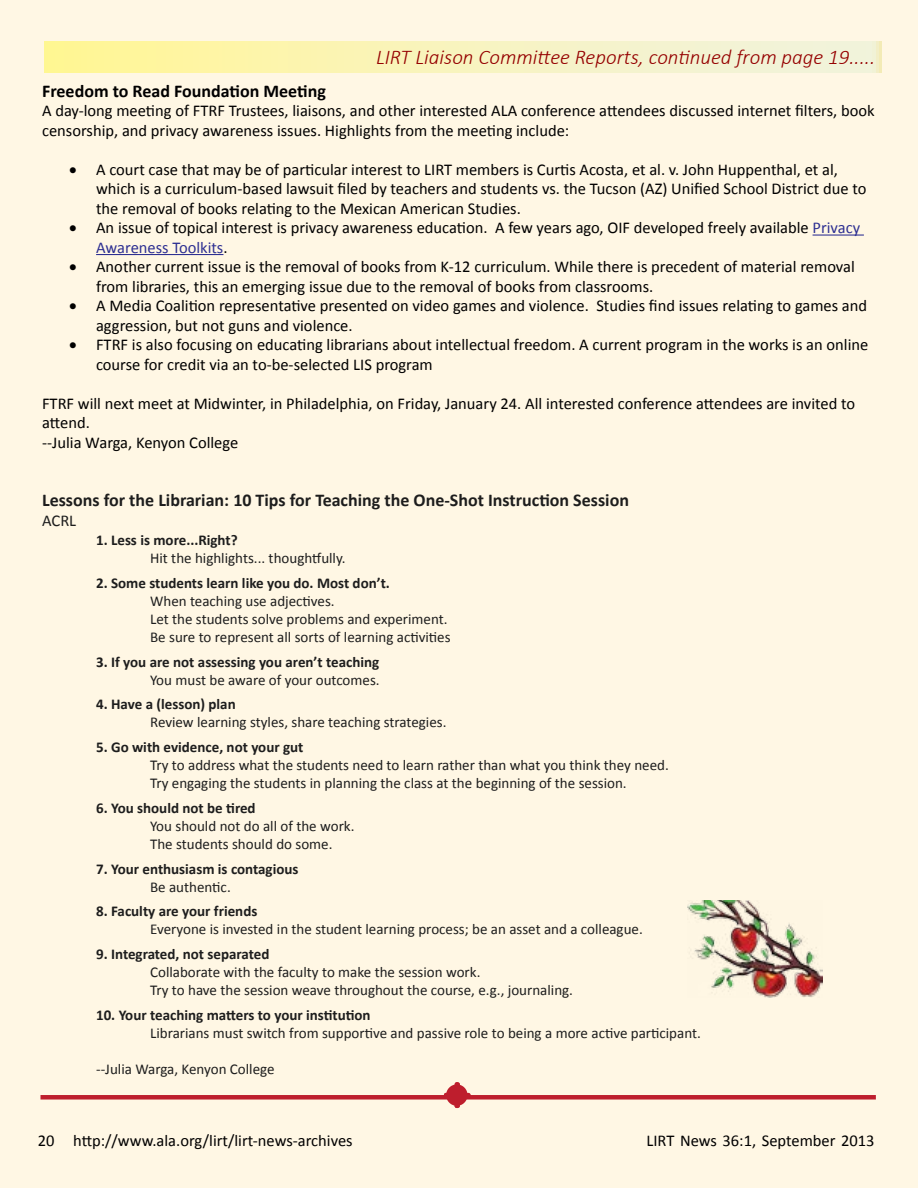
<style>
.page{position:relative;width:918px;height:1188px;background:#fff7e4}
.page>*{position:absolute;margin:0;border:0;box-sizing:border-box;transform-origin:0 0}
.t1{font:italic 300 21px "Calibri";color:#950000}
.t2{font:700 18px "Calibri";color:#1d1d1d}
.t3{font:700 18px "Calibri";color:#000}
.t4{font:16.5px/19.5px "Calibri";color:#000}
.t5{font:16.5px "Calibri";color:#1d1d1d}
.t6{font:15px/18px "Calibri";color:#1d1d1d}
.t7{font:700 15px "Calibri";color:#1d1d1d}
.s1{color:#2e3092}
</style>
<div class="page">
<hr style="left:813px;top:235px;width:51px;height:1px;background:#2e3092">
<hr style="left:96px;top:254px;width:127px;height:1px;background:#2e3092">
<img style="left:688px;top:901px;width:134px;height:96px">
<div style="left:44px;top:41px;width:838px;height:31px;background:linear-gradient(to right,#fff697,#f0f2e1)"></div>
<div style="left:40px;top:1095px;width:836px;height:5px;background:#be1e2d"></div>
<svg style="left:442px;top:1082px;width:30px;height:27px"></svg>
<p class="t1" style="left:376px;top:44px;width:501px">LIRT Liaison Committee Reports, continued from page 19.....</p>
<p class="t3" style="left:42px;top:79px;width:285px">Freedom to Read Foundation Meeting</p>
<p class="t4" style="left:42px;top:101px;width:834px">A day-long meeting of FTRF Trustees, liaisons, and other interested ALA conference attendees discussed internet filters, book censorship, and privacy awareness issues. Highlights from the meeting include:</p>
<p class="t4" style="left:96px;top:160px;width:772px;text-indent:-27px">• A court case that may be of particular interest to LIRT members is Curtis Acosta, et al. v. John Huppenthal, et al, which is a curriculum-based lawsuit filed by teachers and students vs. the Tucson (AZ) Unified School District due to the removal of books relating to the Mexican American Studies.</p>
<p class="t4" style="left:96px;top:218px;width:766px;text-indent:-27px">• An issue of topical interest is privacy awareness education. A few years ago, OIF developed freely available <span class="s1">Privacy<br>Awareness Toolkits</span>.</p>
<p class="t4" style="left:96px;top:257px;width:760px;text-indent:-27px">• Another current issue is the removal of books from K-12 curriculum. While there is precedent of material removal from libraries, this an emerging issue due to the removal of books from classrooms.</p>
<p class="t4" style="left:96px;top:296px;width:773px;text-indent:-27px">• A Media Coalition representative presented on video games and violence. Studies find issues relating to games and aggression, but not guns and violence.</p>
<p class="t4" style="left:96px;top:335px;width:774px;text-indent:-27px">• FTRF is also focusing on educating librarians about intellectual freedom. A current program in the works is an online course for credit via an to-be-selected LIS program</p>
<p class="t4" style="left:42px;top:394px;width:815px">FTRF will next meet at Midwinter, in Philadelphia, on Friday, January 24. All interested conference attendees are invited to attend.<br>--Julia Warga, Kenyon College</p>
<p class="t2" style="left:42px;top:489px;width:588px">Lessons for the Librarian: 10 Tips for Teaching the One-Shot Instruction Session</p>
<p class="t5" style="left:42px;top:510px;width:36px">ACRL</p>
<p class="t7" style="left:96px;top:531px;width:143px">1. Less is more...Right?</p>
<p class="t6" style="left:150px;top:549px;width:197px">Hit the highlights... thoughtfully.</p>
<p class="t7" style="left:96px;top:573px;width:295px">2. Some students learn like you do. Most don’t.</p>
<p class="t6" style="left:150px;top:592px;width:302px">When teaching use adjectives.<br>Let the students solve problems and experiment.<br>Be sure to represent all sorts of learning activities</p>
<p class="t7" style="left:96px;top:652px;width:285px">3. If you are not assessing you aren’t teaching</p>
<p class="t6" style="left:150px;top:671px;width:231px">You must be aware of your outcomes.</p>
<p class="t7" style="left:96px;top:695px;width:141px">4. Have a (lesson) plan</p>
<p class="t6" style="left:150px;top:713px;width:298px">Review learning styles, share teaching strategies.</p>
<p class="t7" style="left:96px;top:738px;width:209px">5. Go with evidence, not your gut</p>
<p class="t6" style="left:150px;top:756px;width:520px">Try to address what the students need to learn rather than what you think they need.<br>Try engaging the students in planning the class at the beginning of the session.</p>
<p class="t7" style="left:96px;top:798px;width:161px">6. You should not be tired</p>
<p class="t6" style="left:150px;top:817px;width:206px">You should not do all of the work.<br>The students should do some.</p>
<p class="t7" style="left:96px;top:859px;width:204px">7. Your enthusiasm is contagious</p>
<p class="t6" style="left:150px;top:878px;width:82px">Be authentic.</p>
<p class="t7" style="left:96px;top:902px;width:163px">8. Faculty are your friends</p>
<p class="t6" style="left:150px;top:920px;width:494px">Everyone is invested in the student learning process; be an asset and a colleague.</p>
<p class="t7" style="left:96px;top:945px;width:175px">9. Integrated, not separated</p>
<p class="t6" style="left:150px;top:963px;width:424px">Collaborate with the faculty to make the session work.<br>Try to have the session weave throughout the course, e.g., journaling.</p>
<p class="t7" style="left:96px;top:1005px;width:276px">10. Your teaching matters to your institution</p>
<p class="t6" style="left:150px;top:1024px;width:552px">Librarians must switch from supportive and passive role to being a more active participant.</p>
<p class="t6" style="left:96px;top:1060px;width:180px">--Julia Warga, Kenyon College</p>
<p class="t4" style="left:38px;top:1130px;width:316px">20 http://www.ala.org/lirt/lirt-news-archives</p>
<p class="t4" style="left:646px;top:1130px;width:230px">LIRT News 36:1, September 2013</p>
</div>
